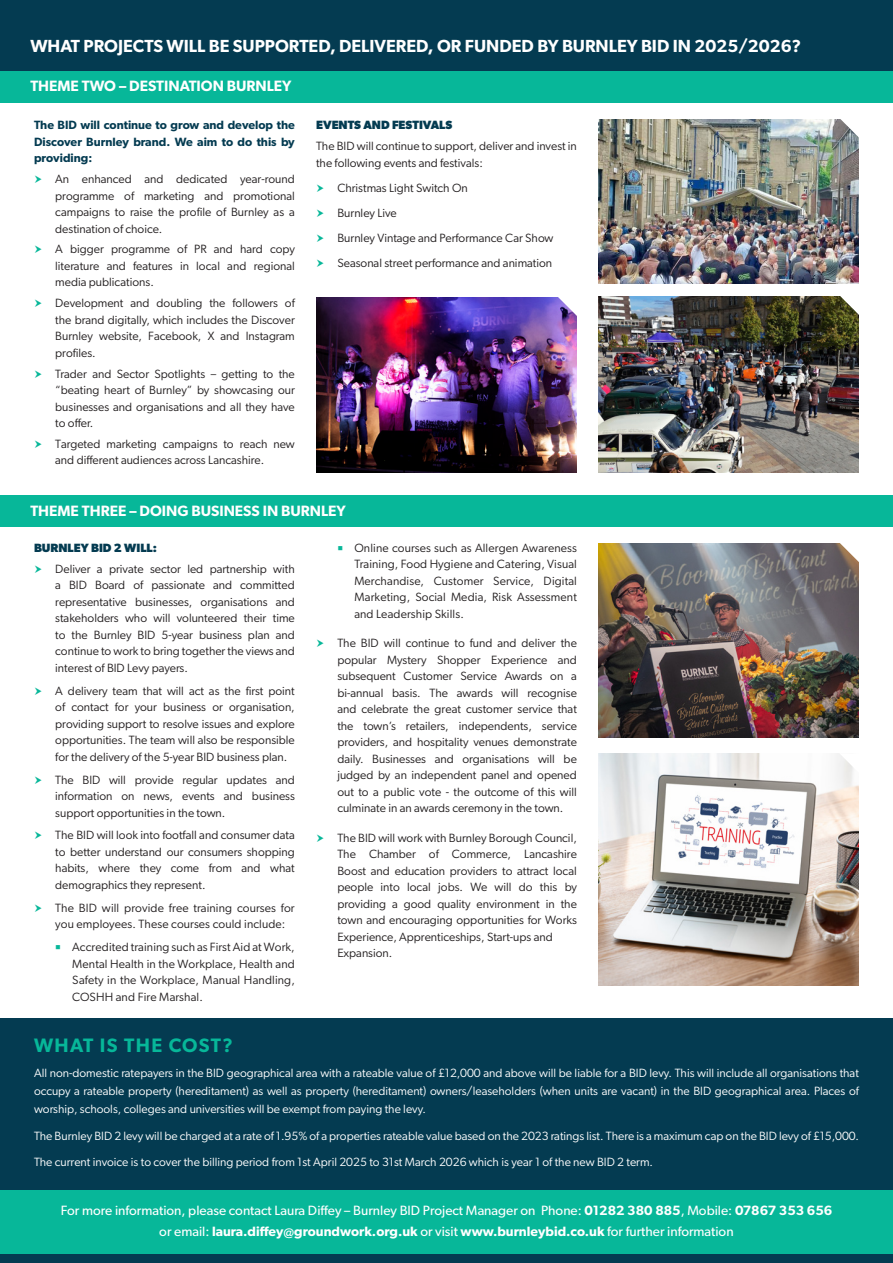
<style>
.page{position:relative;width:893px;height:1263px;background:#fff}
.page>*{position:absolute;margin:0;border:0;box-sizing:border-box;transform-origin:0 0}
.t1{font:600 19.5px "Gibson";letter-spacing:.07em;color:#07b799}
.t2{font:600 17.55px "Gibson";color:#fff}
.t3{font:600 15px "Gibson";color:#fff}
.t4{font:13.5px/21px "Gibson";color:#fff;text-align:center}
.t5{font:12px/16.5px "Gibson";color:#231f20;text-align:justify}
.t6{font:12px/18px "Gibson";color:#fff;text-align:justify}
.t7{font:600 12px/16.5px "Gibson";color:#043b51;text-align:justify}
.t8{font:700 12px "Gibson";color:#043b51}
.s1{font-weight:600}
</style>
<div class="page">
<div style="left:0;top:1018px;width:893px;height:240px;background:#043b51"></div>
<div style="left:0;top:1191px;width:893px;height:72px;background:#07b799"></div>
<div style="left:0;top:1255px;width:893px;height:8px;background:#043b51"></div>
<div style="left:0;top:495px;width:893px;height:32px;background:#07b799"></div>
<img style="left:316px;top:297px;width:261px;height:175px">
<img style="left:598px;top:754px;width:261px;height:231px">
<div style="left:0;top:0;width:893px;height:71px;background:#043b51"></div>
<div style="left:0;top:71px;width:893px;height:31px;background:#07b799"></div>
<svg style="left:557px;top:297px;width:20px;height:20px"></svg>
<svg style="left:839px;top:754px;width:20px;height:20px"></svg>
<img style="left:598px;top:296px;width:261px;height:176px">
<img style="left:598px;top:120px;width:261px;height:163px">
<img style="left:598px;top:543px;width:261px;height:195px">
<svg style="left:839px;top:296px;width:20px;height:20px"></svg>
<svg style="left:839px;top:543px;width:20px;height:20px"></svg>
<svg style="left:839px;top:119px;width:20px;height:20px"></svg>
<p class="t2" style="left:30px;top:36px;width:772px">WHAT PROJECTS WILL BE SUPPORTED, DELIVERED, OR FUNDED BY BURNLEY BID IN 2025/2026?</p>
<p class="t3" style="left:30px;top:77px;width:263px">THEME TWO – DESTINATION BURNLEY</p>
<p class="t7" style="left:34px;top:117px;width:262px">The BID will continue to grow and develop the Discover Burnley brand. We aim to do this by providing:</p>
<p class="t5" style="left:55px;top:171px;width:241px">An enhanced and dedicated year-round programme of marketing and promotional campaigns to raise the profile of Burnley as a destination of choice.</p>
<p class="t5" style="left:55px;top:241px;width:241px">A bigger programme of PR and hard copy literature and features in local and regional media publications.</p>
<p class="t5" style="left:55px;top:295px;width:241px">Development and doubling the followers of the brand digitally, which includes the Discover Burnley website, Facebook, X and Instagram profiles.</p>
<p class="t5" style="left:55px;top:365px;width:241px">Trader and Sector Spotlights – getting to the “beating heart of Burnley” by showcasing our businesses and organisations and all they have to offer.</p>
<p class="t5" style="left:55px;top:435px;width:241px">Targeted marketing campaigns to reach new and different audiences across Lancashire.</p>
<p class="t8" style="left:316px;top:118px;width:138px">EVENTS AND FESTIVALS</p>
<p class="t5" style="left:316px;top:138px;width:262px">The BID will continue to support, deliver and invest in the following events and festivals:</p>
<p class="t5" style="left:337px;top:179px;width:132px">Christmas Light Switch On</p>
<p class="t5" style="left:337px;top:204px;width:61px">Burnley Live</p>
<p class="t5" style="left:337px;top:229px;width:218px">Burnley Vintage and Performance Car Show</p>
<p class="t5" style="left:337px;top:254px;width:216px">Seasonal street performance and animation</p>
<p class="t3" style="left:30px;top:502px;width:317px">THEME THREE – DOING BUSINESS IN BURNLEY</p>
<p class="t8" style="left:34px;top:541px;width:125px">BURNLEY BID 2 WILL:</p>
<p class="t5" style="left:55px;top:560px;width:241px">Deliver a private sector led partnership with a BID Board of passionate and committed representative businesses, organisations and stakeholders who will volunteered their time to the Burnley BID 5-year business plan and continue to work to bring together the views and interest of BID Levy payers.</p>
<p class="t5" style="left:55px;top:682px;width:241px">A delivery team that will act as the first point of contact for your business or organisation, providing support to resolve issues and explore opportunities. The team will also be responsible for the delivery of the 5-year BID business plan.</p>
<p class="t5" style="left:55px;top:771px;width:241px">The BID will provide regular updates and information on news, events and business support opportunities in the town.</p>
<p class="t5" style="left:55px;top:827px;width:241px">The BID will look into footfall and consumer data to better understand our consumers shopping habits, where they come from and what demographics they represent.</p>
<p class="t5" style="left:55px;top:899px;width:241px">The BID will provide free training courses for you employees. These courses could include:</p>
<p class="t5" style="left:72px;top:939px;width:224px">Accredited training such as First Aid at Work, Mental Health in the Workplace, Health and Safety in the Workplace, Manual Handling, COSHH and Fire Marshal.</p>
<p class="t5" style="left:354px;top:539px;width:224px">Online courses such as Allergen Awareness Training, Food Hygiene and Catering, Visual Merchandise, Customer Service, Digital Marketing, Social Media, Risk Assessment and Leadership Skills.</p>
<p class="t5" style="left:337px;top:635px;width:241px">The BID will continue to fund and deliver the popular Mystery Shopper Experience and subsequent Customer Service Awards on a bi-annual basis. The awards will recognise and celebrate the great customer service that the town’s retailers, independents, service providers, and hospitality venues demonstrate daily. Businesses and organisations will be judged by an independent panel and opened out to a public vote - the outcome of this will culminate in an awards ceremony in the town.</p>
<p class="t5" style="left:337px;top:829px;width:241px;text-align:left">The BID will work with Burnley Borough Council, The Chamber of Commerce, Lancashire Boost and education providers to attract local people into local jobs. We will do this by providing a good quality environment in the town and encouraging opportunities for Works Experience, Apprenticeships, Start-ups and Expansion.</p>
<p class="t1" style="left:34px;top:1034px;width:200px">WHAT IS THE COST?</p>
<p class="t6" style="left:34px;top:1064px;width:826px">All non-domestic ratepayers in the BID geographical area with a rateable value of £12,000 and above will be liable for a BID levy. This will include all organisations that occupy a rateable property (hereditament) as well as property (hereditament) owners/leaseholders (when units are vacant) in the BID geographical area. Places of worship, schools, colleges and universities will be exempt from paying the levy.</p>
<p class="t6" style="left:34px;top:1126px;width:826px">The Burnley BID 2 levy will be charged at a rate of 1.95% of a properties rateable value based on the 2023 ratings list. There is a maximum cap on the BID levy of £15,000.</p>
<p class="t6" style="left:34px;top:1153px;width:621px">The current invoice is to cover the billing period from 1st April 2025 to 31st March 2026 which is year 1 of the new BID 2 term.</p>
<p class="t4" style="left:61px;top:1199px;width:773px">For more information, please contact Laura Diffey – Burnley BID Project Manager on Phone: <span class="s1">01282 380 885</span>, Mobile: <span class="s1">07867 353 656 </span>or email: <span class="s1">laura.diffey@groundwork.org.uk</span> or visit <span class="s1">www.burnleybid.co.uk</span> for further information</p>
</div>
